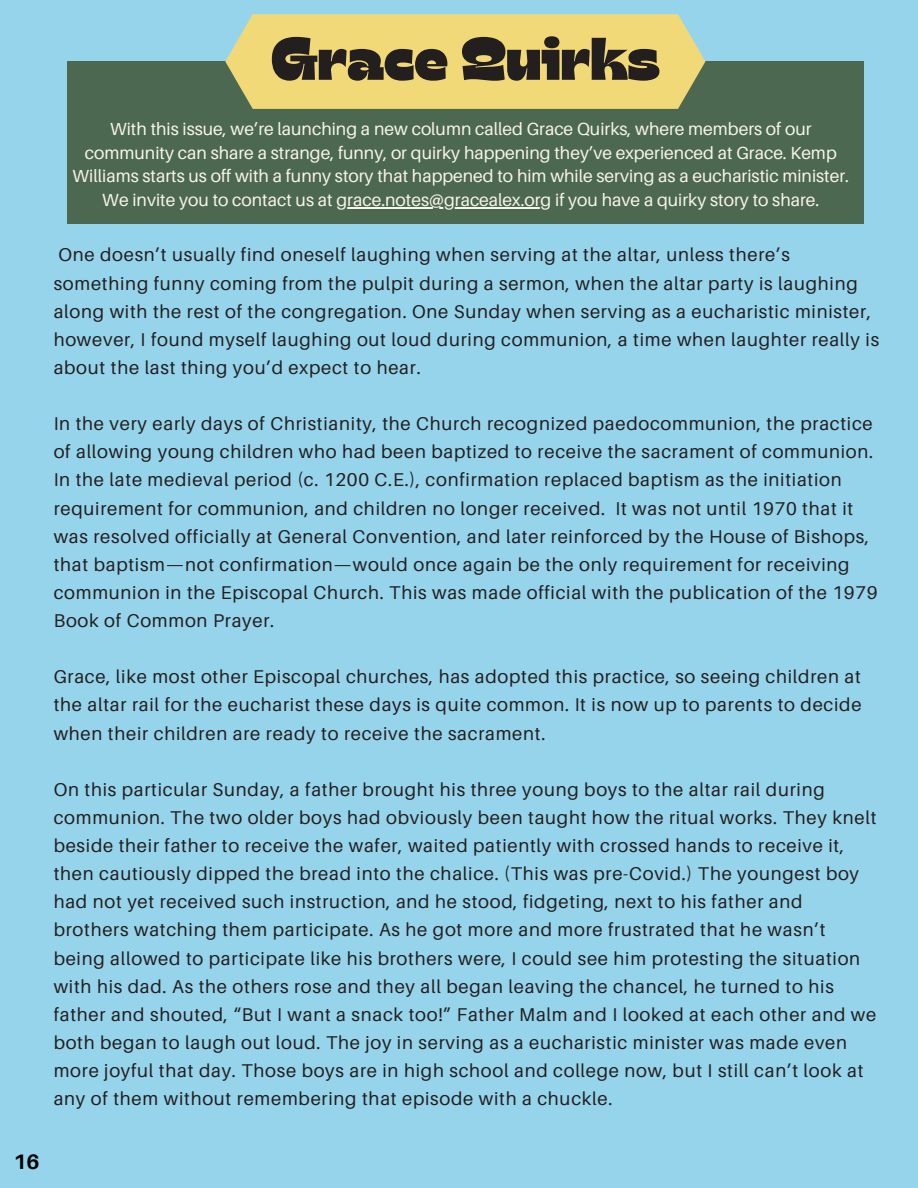
<style>
.page{position:relative;width:918px;height:1188px;background:#96d4eb}
.page>*{position:absolute;margin:0;border:0;box-sizing:border-box;transform-origin:0 0}
.t1{font:60px "Gulfs Display";color:#231f1f}
.t2{font:700 21px "Aileron";color:#000}
.t3{font:18.45px/28.2px "Aileron";letter-spacing:.04em;color:#231f1f}
.t4{font:17.55px/23.7px "Aileron";color:#f8f4eb;text-align:center}
</style>
<div class="page">
<div style="left:67px;top:62px;width:796px;height:162px;background:#4d6851"></div>
<svg style="left:225px;top:14px;width:480px;height:95px;background:#e9d57a"></svg>
<hr style="left:337px;top:207px;width:214px;height:1px;background:#f8f4eb">
<p class="t1" style="left:271px;top:20px;width:391px">Grace Quirks</p>
<p class="t4" style="left:73px;top:117px;width:778px">With this issue, we’re launching a new column called Grace Quirks, where members of our community can share a strange, funny, or quirky happening they’ve experienced at Grace. Kemp Williams starts us off with a funny story that happened to him while serving as a eucharistic minister.<br>We invite you to contact us at grace.notes@gracealex.org if you have a quirky story to share.</p>
<p class="t3" style="left:54px;top:241px;width:827px">One doesn’t usually find oneself laughing when serving at the altar, unless there’s something funny coming from the pulpit during a sermon, when the altar party is laughing along with the rest of the congregation. One Sunday when serving as a eucharistic minister, however, I found myself laughing out loud during communion, a time when laughter really is about the last thing you’d expect to hear.</p>
<h1 class="t3" style="left:54px;top:409px;width:825px">In the very early days of Christianity, the Church recognized paedocommunion, the practice of allowing young children who had been baptized to receive the sacrament of communion.<br>In the late medieval period (c. 1200 C.E.), confirmation replaced baptism as the initiation requirement for communion, and children no longer received. It was not until 1970 that it was resolved officially at General Convention, and later reinforced by the House of Bishops, that baptism—not confirmation—would once again be the only requirement for receiving communion in the Episcopal Church. This was made official with the publication of the 1979<br>Book of Common Prayer.</h1>
<p class="t3" style="left:54px;top:662px;width:809px;text-align:justify">Grace, like most other Episcopal churches, has adopted this practice, so seeing children at the altar rail for the eucharist these days is quite common. It is now up to parents to decide when their children are ready to receive the sacrament.</p>
<p class="t3" style="left:54px;top:775px;width:824px">On this particular Sunday, a father brought his three young boys to the altar rail during communion. The two older boys had obviously been taught how the ritual works. They knelt beside their father to receive the wafer, waited patiently with crossed hands to receive it, then cautiously dipped the bread into the chalice. (This was pre-Covid.) The youngest boy had not yet received such instruction, and he stood, fidgeting, next to his father and brothers watching them participate. As he got more and more frustrated that he wasn’t being allowed to participate like his brothers were, I could see him protesting the situation with his dad. As the others rose and they all began leaving the chancel, he turned to his father and shouted, “But I want a snack too!” Father Malm and I looked at each other and we both began to laugh out loud. The joy in serving as a eucharistic minister was made even more joyful that day. Those boys are in high school and college now, but I still can’t look at any of them without remembering that episode with a chuckle.</p>
<p class="t2" style="left:14px;top:1148px;width:28px">16</p>
</div>
